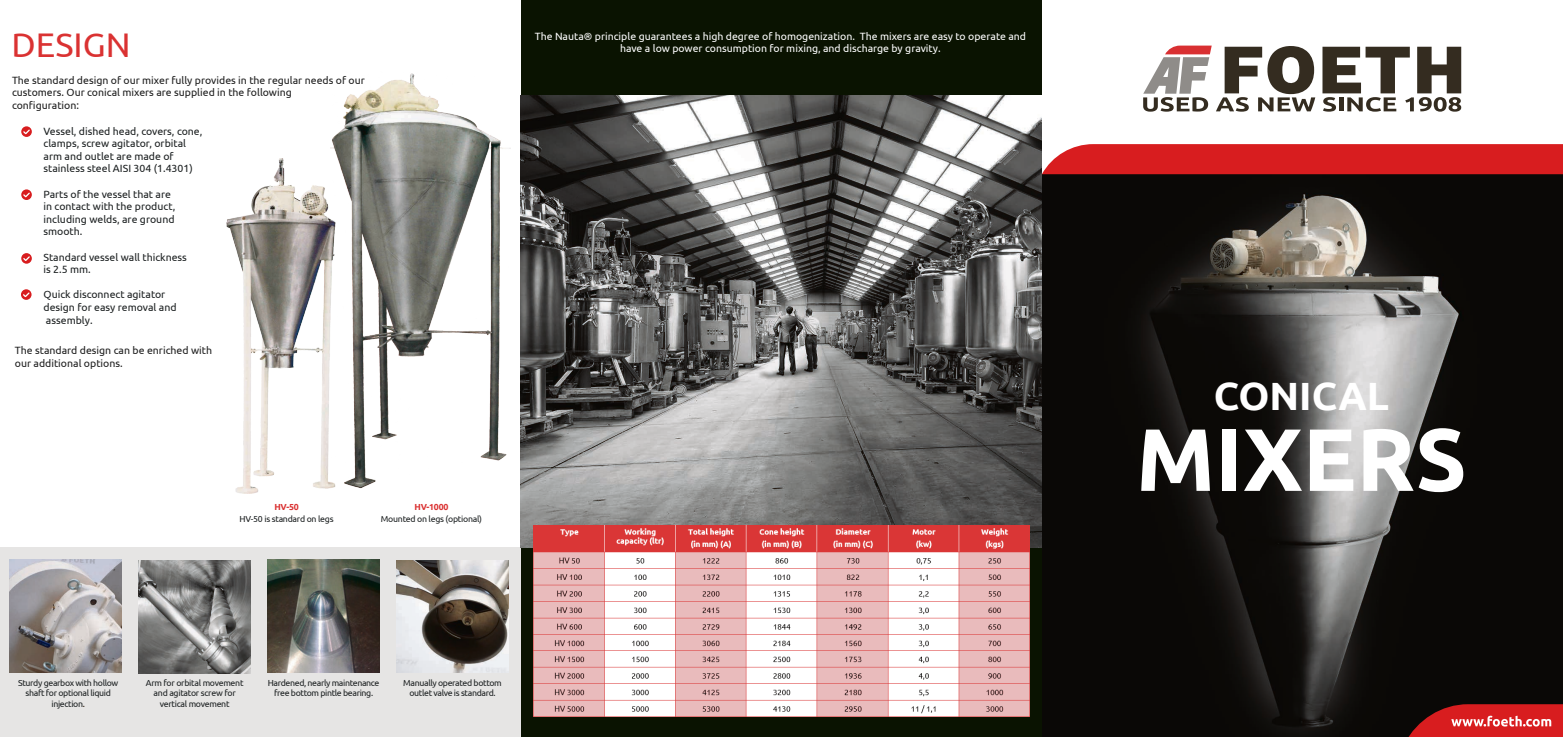
<style>
.page{position:relative;width:1563px;height:737px;background:#fff}
.page>*{position:absolute;margin:0;border:0;box-sizing:border-box;transform-origin:0 0}
.t1{font:700 88.38px "Ubuntu";color:#fff}
.t2{font:700 39.38px "Ubuntu";color:#fff}
.t3{font:34.12px "Ubuntu";color:#da3232}
.t4{font:10.5px/12.6px "Ubuntu";color:#1c2021}
.t5{font:10.5px/12.6px "Ubuntu";color:#1e1e1e}
.t6{font:10.5px/12.6px "Ubuntu";color:#fff;text-align:center}
.t7{font:8.75px/10.5px "Ubuntu";letter-spacing:-.04em;color:#1c2021;text-align:center}
.t8{font:700 8.75px "Ubuntu";letter-spacing:-.03em;color:#da3232}
.s1{color:#200e00}
</style>
<div class="page">
<img style="left:1042px;top:174px;width:521px;height:563px">
<svg style="left:1143px;top:46px;width:172px;height:66px"></svg>
<svg style="left:1322px;top:47px;width:139px;height:65px"></svg>
<div style="left:1042px;top:144px;width:521px;height:30px;background:#d81d1f"></div>
<svg style="left:1404px;top:704px;width:159px;height:33px;background:#bc2b2c"></svg>
<div style="left:521px;top:0;width:521px;height:95px;background:#0a1301"></div>
<div style="left:0;top:548px;width:1041px;height:189px;background:#e6e5e4"></div>
<img style="left:330px;top:73px;width:180px;height:413px">
<div style="left:521px;top:548px;width:521px;height:189px;background:#0a1301"></div>
<svg style="left:21px;top:126px;width:11px;height:11px"></svg>
<svg style="left:22px;top:128px;width:9px;height:7px"></svg>
<svg style="left:21px;top:189px;width:11px;height:11px"></svg>
<svg style="left:22px;top:191px;width:9px;height:7px"></svg>
<svg style="left:21px;top:253px;width:11px;height:11px"></svg>
<svg style="left:22px;top:255px;width:9px;height:7px"></svg>
<svg style="left:21px;top:289px;width:11px;height:11px"></svg>
<svg style="left:22px;top:291px;width:9px;height:7px"></svg>
<img style="left:226px;top:158px;width:140px;height:335px">
<img style="left:9px;top:559px;width:113px;height:113px">
<img style="left:267px;top:560px;width:113px;height:112px">
<img style="left:396px;top:560px;width:113px;height:112px">
<img style="left:138px;top:560px;width:113px;height:113px">
<img style="left:521px;top:95px;width:521px;height:453px">
<img style="left:533px;top:525px;width:497px;height:191px">
<h3 class="t3" style="left:12px;top:24px;width:120px">DESIGN</h3>
<p class="t5" style="left:12px;top:73px;width:354px">The standard design of our mixer fully provides in the regular needs of our customers. Our conical mixers are supplied in the following<br>configuration:</p>
<p class="t4" style="left:43px;top:124px;width:160px">Vessel, dished head, covers, cone, clamps, screw agitator, orbital arm and outlet are made of stainless steel AISI 304 (1.4301)</p>
<p class="t4" style="left:43px;top:187px;width:133px">Parts of the vessel that are in contact with the product, including welds, are ground smooth.</p>
<p class="t4" style="left:43px;top:250px;width:145px">Standard vessel wall thickness is 2.5 mm.</p>
<p class="t4" style="left:43px;top:288px;width:135px">Quick disconnect agitator design for easy removal and assembly.</p>
<p class="t5" style="left:15px;top:343px;width:199px">The standard design can be enriched with our additional options.</p>
<p class="t6" style="left:535px;top:29px;width:493px">The Nauta® principle guarantees a high degree of homogenization. The mixers are easy to operate and have a low power consumption for mixing, and discharge by gravity.</p>
<p class="t8" style="left:274px;top:501px;width:26px">HV-50</p>
<p class="t7" style="left:240px;top:513px;width:95px">HV-50 is standard on legs</p>
<p class="t8" style="left:414px;top:501px;width:35px">HV-1000</p>
<p class="t7" style="left:381px;top:514px;width:103px">Mounted on legs (optional)</p>
<p class="t7" style="left:18px;top:677px;width:102px">Sturdy gearbox with hollow shaft for optional liquid injection<span class="s1">.</span></p>
<p class="t7" style="left:146px;top:677px;width:99px">Arm for orbital movement and agitator screw for vertical movement</p>
<p class="t7" style="left:403px;top:677px;width:100px">Manually operated bottom outlet valve is standard.</p>
<p class="t7" style="left:268px;top:677px;width:113px">Hardened, nearly maintenance free bottom pintle bearing.</p>
<h2 class="t2" style="left:1214px;top:372px;width:177px">CONICAL</h2>
<h1 class="t1" style="left:1136px;top:406px;width:332px">MIXERS</h1>
</div>
